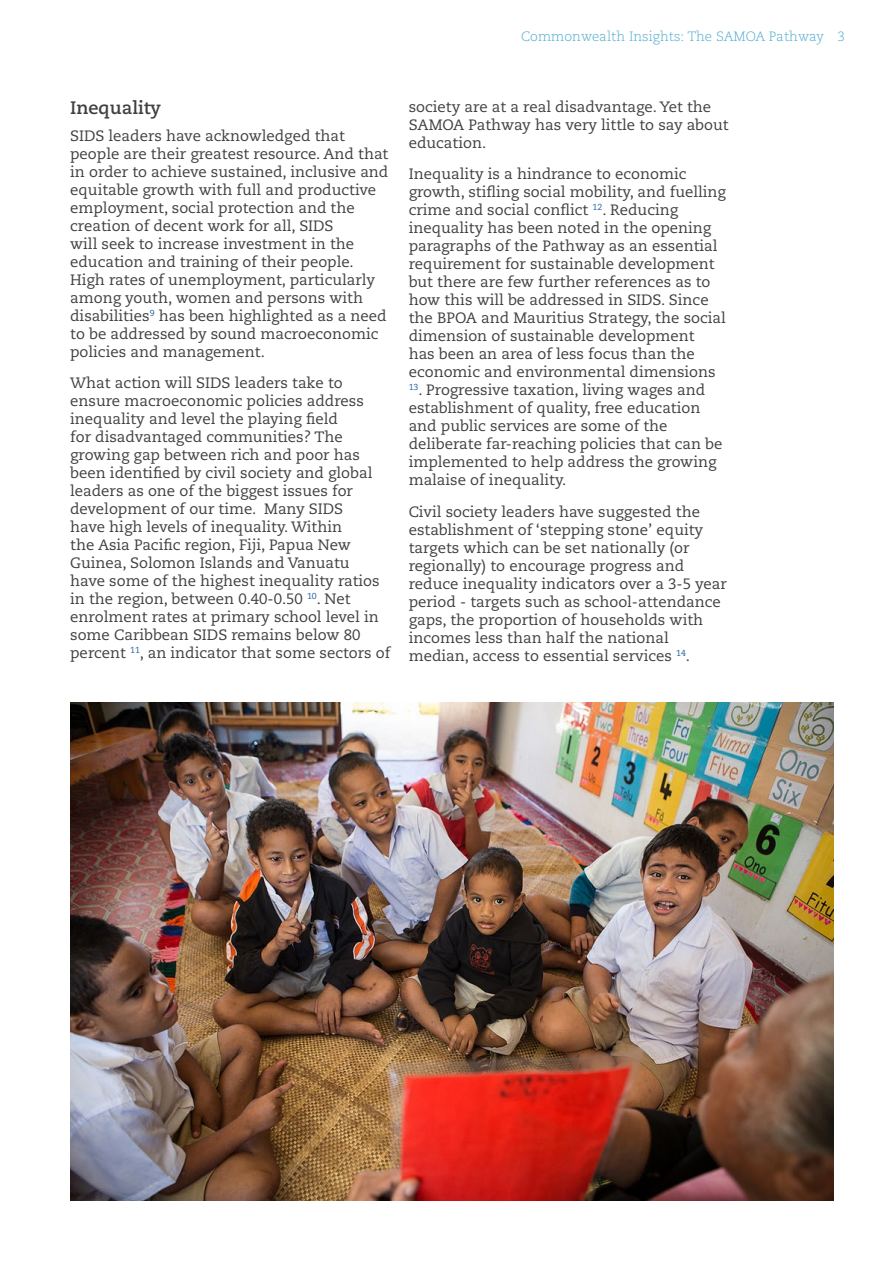
<style>
.page{position:relative;width:893px;height:1263px;background:#fff}
.page>*{position:absolute;margin:0;border:0;box-sizing:border-box;transform-origin:0 0}
.t1{font:700 18px "Caecilia LT Std";color:#414041}
.t2{font:15px/18px "Caecilia LT Std";color:#414041}
.t3{font:300 13.5px "Caecilia LT Std";color:#55add0}
</style>
<div class="page">
<img style="left:70px;top:702px;width:764px;height:498px">
<p class="t3" style="left:521px;top:29px;width:325px">Commonwealth Insights: The SAMOA Pathway 3</p>
<p class="t1" style="left:70px;top:97px;width:93px">Inequality</p>
<p class="t2" style="left:70px;top:127px;width:320px">SIDS leaders have acknowledged that people are their greatest resource. And that in order to achieve sustained, inclusive and equitable growth with full and productive employment, social protection and the creation of decent work for all, SIDS<br>will seek to increase investment in the education and training of their people.<br>High rates of unemployment, particularly among youth, women and persons with disabilities<sup>9</sup> has been highlighted as a need to be addressed by sound macroeconomic policies and management.</p>
<p class="t2" style="left:70px;top:374px;width:322px">What action will SIDS leaders take to ensure macroeconomic policies address inequality and level the playing field<br>for disadvantaged communities? The growing gap between rich and poor has been identified by civil society and global leaders as one of the biggest issues for development of our time. Many SIDS<br>have high levels of inequality. Within<br>the Asia Pacific region, Fiji, Papua New Guinea, Solomon Islands and Vanuatu<br>have some of the highest inequality ratios in the region, between 0.40-0.50 <sup>10</sup>. Net enrolment rates at primary school level in some Caribbean SIDS remains below 80 percent <sup>11</sup>, an indicator that some sectors of</p>
<p class="t2" style="left:409px;top:98px;width:321px">society are at a real disadvantage. Yet the<br>SAMOA Pathway has very little to say about education.</p>
<p class="t2" style="left:409px;top:165px;width:319px">Inequality is a hindrance to economic growth, stifling social mobility, and fuelling crime and social conflict <sup>12</sup>. Reducing inequality has been noted in the opening paragraphs of the Pathway as an essential requirement for sustainable development but there are few further references as to how this will be addressed in SIDS. Since the BPOA and Mauritius Strategy, the social dimension of sustainable development<br>has been an area of less focus than the economic and environmental dimensions</p>
<p class="t2" style="left:409px;top:381px;width:315px"><sup>13</sup>. Progressive taxation, living wages and establishment of quality, free education and public services are some of the deliberate far-reaching policies that can be implemented to help address the growing malaise of inequality.</p>
<p class="t2" style="left:409px;top:503px;width:320px">Civil society leaders have suggested the establishment of ‘stepping stone’ equity targets which can be set nationally (or regionally) to encourage progress and reduce inequality indicators over a 3-5 year period - targets such as school-attendance gaps, the proportion of households with incomes less than half the national median, access to essential services <sup>14</sup>.</p>
</div>
